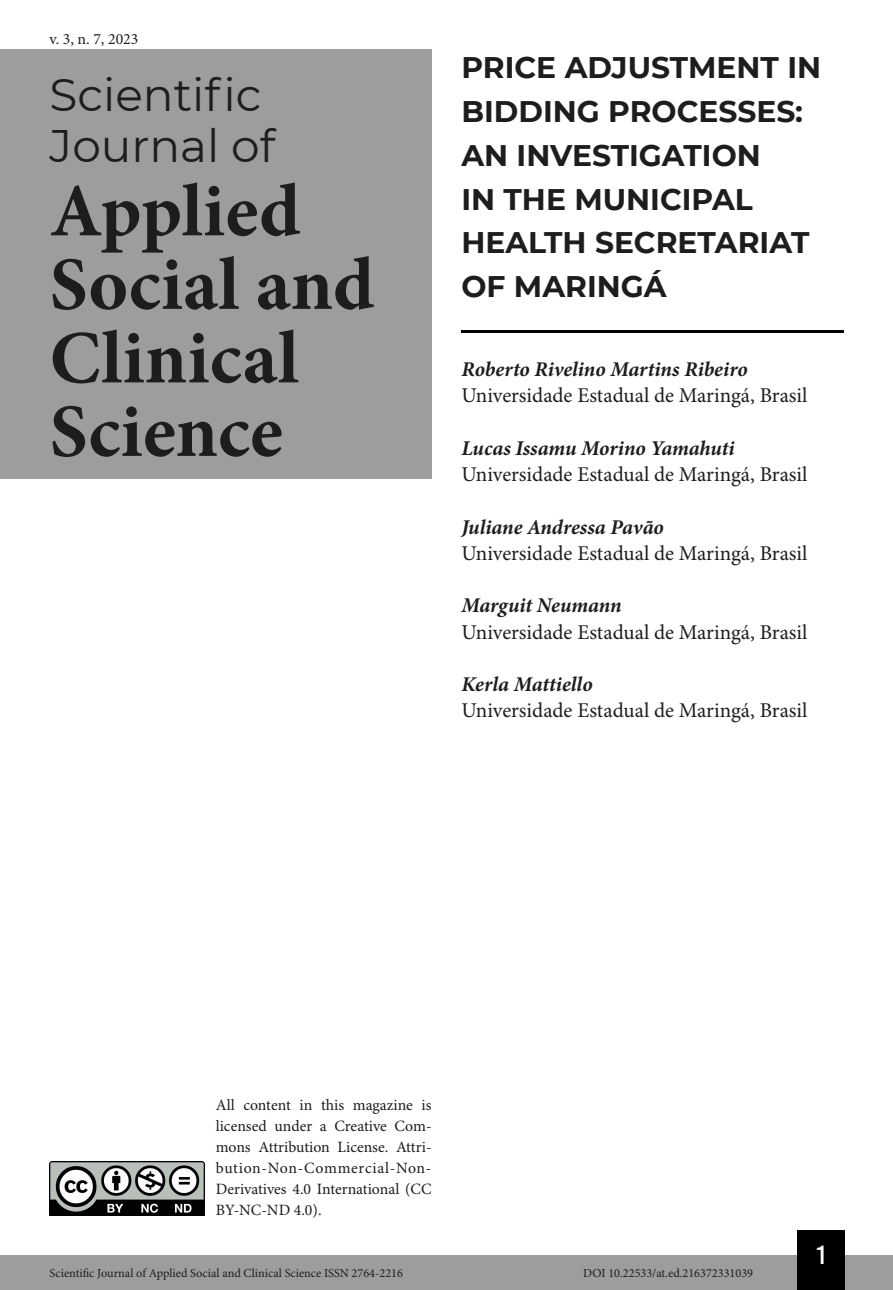
<style>
.page{position:relative;width:893px;height:1290px;background:#fff}
.page>*{position:absolute;margin:0;border:0;box-sizing:border-box;transform-origin:0 0}
.t1{font:700 75.25px/73.5px "Minion Pro";color:#1d1d1b}
.t2{font:45.5px/50.8px "Montserrat";color:#1d1d1b}
.t3{font:700 29.75px/43.8px "Montserrat";color:#1d1d1b}
.t4{font:26.25px "Bebas Kai";color:#fff}
.t5{font:21px "Minion Pro";color:#1d1d1b}
.t6{font:italic 700 21px "Minion Pro";letter-spacing:-.005em;color:#1d1d1b}
.t7{font:15.75px/21px "Minion Pro";color:#1d1d1b;text-align:justify}
.t8{font:12.25px "Minion Pro";color:#1d1d1b}
</style>
<div class="page">
<div style="left:0;top:1255px;width:893px;height:35px;background:#9d9d9d"></div>
<div style="left:797px;top:1230px;width:48px;height:60px;background:#000"></div>
<img style="left:50px;top:1161px;width:154px;height:54px">
<div style="left:0;top:50px;width:432px;height:429px;background:#9d9d9d"></div>
<hr style="left:461px;top:330px;width:382px;height:2px;background:#000">
<p class="t7" style="left:50px;top:29px;width:90px">v. 3, n. 7, 2023</p>
<h2 class="t2" style="left:50px;top:68px;width:227px">Scientific<br>Journal of</h2>
<h1 class="t1" style="left:50px;top:174px;width:326px">Applied<br>Social and<br>Clinical<br>Science</h1>
<h3 class="t3" style="left:461px;top:44px;width:361px">PRICE ADJUSTMENT IN<br>BIDDING PROCESSES:<br>AN INVESTIGATION<br>IN THE MUNICIPAL<br>HEALTH SECRETARIAT<br>OF MARINGÁ</h3>
<p class="t6" style="left:461px;top:354px;width:288px">Roberto Rivelino Martins Ribeiro</p>
<p class="t5" style="left:461px;top:383px;width:348px">Universidade Estadual de Maringá, Brasil</p>
<p class="t6" style="left:461px;top:433px;width:275px">Lucas Issamu Morino Yamahuti</p>
<p class="t5" style="left:461px;top:462px;width:348px">Universidade Estadual de Maringá, Brasil</p>
<p class="t6" style="left:461px;top:512px;width:204px">Juliane Andressa Pavão</p>
<p class="t5" style="left:461px;top:540px;width:348px">Universidade Estadual de Maringá, Brasil</p>
<p class="t6" style="left:461px;top:590px;width:162px">Marguit Neumann</p>
<p class="t5" style="left:461px;top:619px;width:348px">Universidade Estadual de Maringá, Brasil</p>
<p class="t6" style="left:461px;top:669px;width:133px">Kerla Mattiello</p>
<p class="t5" style="left:461px;top:698px;width:348px">Universidade Estadual de Maringá, Brasil</p>
<p class="t7" style="left:216px;top:1095px;width:217px">All content in this magazine is licensed under a Creative Com&shy;mons Attribution License. Attri&shy;bution-Non-Commercial-Non-Derivatives 4.0 International (CC BY-NC-ND 4.0).</p>
<p class="t4" style="left:817px;top:1241px;width:10px">1</p>
<p class="t8" style="left:50px;top:1266px;width:355px">Scientific Journal of Applied Social and Clinical Science ISSN 2764-2216</p>
<p class="t8" style="left:583px;top:1266px;width:171px">DOI 10.22533/at.ed.216372331039</p>
</div>
